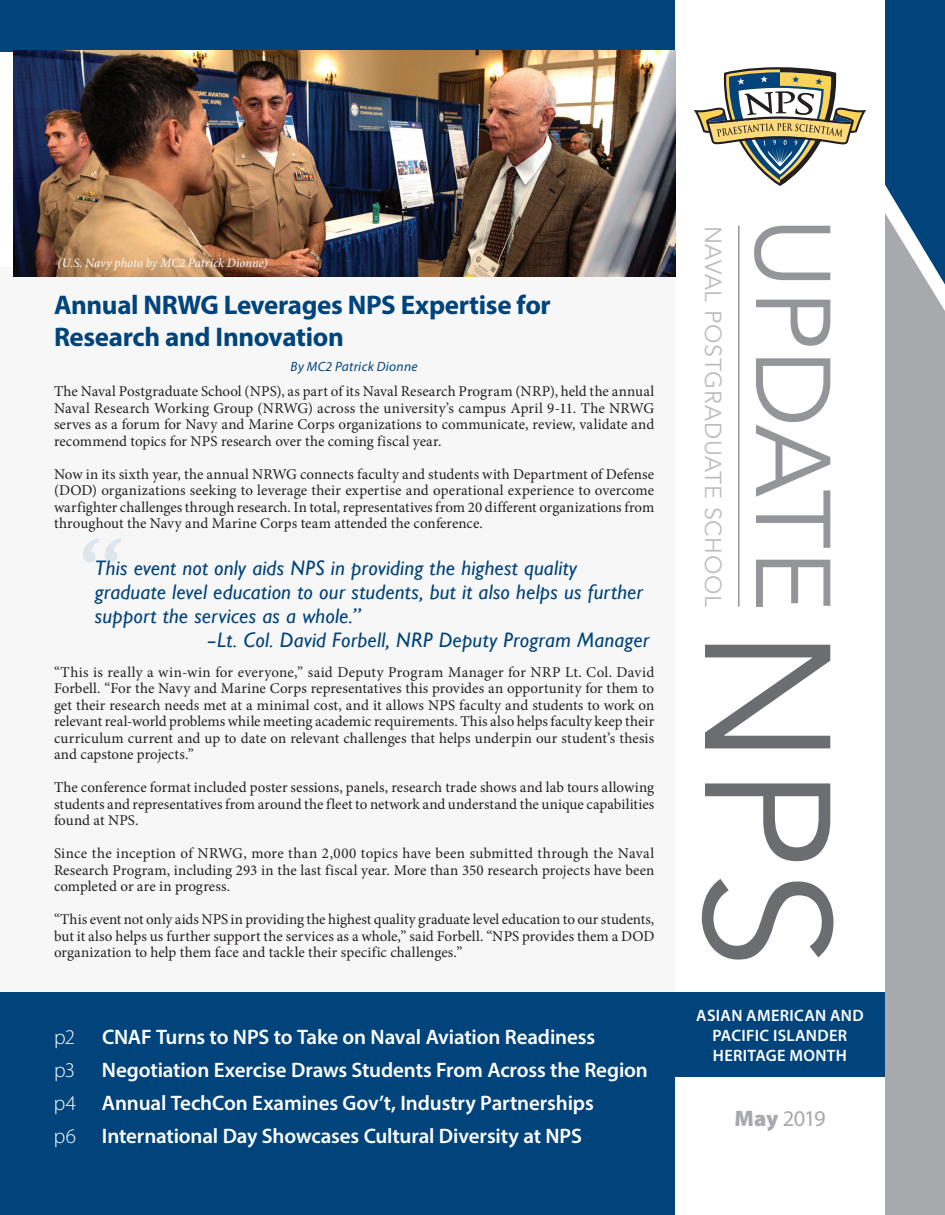
<style>
.page{position:relative;width:945px;height:1215px;background:#fff}
.page>*{position:absolute;margin:0;border:0;box-sizing:border-box;transform-origin:0 0}
.t1{font:105px "Avenir";letter-spacing:-.005em;color:#939598}
.t2{font:italic 102px "Gill Sans";color:#00447b}
.t3{font:700 27px/31.5px "Myriad Pro";letter-spacing:-.015em;color:#00447b}
.t4{font:23.25px "Avenir";letter-spacing:.03em;color:#bcbdc0}
.t5{font:22.5px "Myriad Pro";color:#a8a9ad}
.t6{font:600 21px/33px "Myriad Pro";letter-spacing:-.01em;color:#fff}
.t7{font:italic 21px "Gill Sans";letter-spacing:.01em;color:#00447b}
.t8{font:italic 21px "Gill Sans";letter-spacing:.01em;color:#00447b;scale:1.5 1}
.t9{font:300 21px "Myriad Pro";color:#fff}
.t10{font:600 16.5px/19.8px "Myriad Pro";letter-spacing:.02em;color:#fff;text-align:center}
.t11{font:15px/16.5px "Minion Pro";color:#231f20;text-align:justify}
.t12{font:italic 13.5px "Myriad Pro";letter-spacing:.02em;color:#00447b}
.t13{font:italic 12.75px "Minion Pro";color:#fff}
.s1{font-weight:300}
.s2{font-size:177px;color:#6c6d70}
.s3{font-weight:900}
</style>
<div class="page">
<div style="left:885px;top:285px;width:60px;height:930px;background:#a8a9ad"></div>
<div style="left:0;top:0;width:675px;height:51px;background:#00447b"></div>
<svg style="left:885px;top:0;width:60px;height:285px;background:#265e8b"></svg>
<div style="left:0;top:268px;width:675px;height:755px;background:#f7f7f8"></div>
<div style="left:0;top:993px;width:675px;height:222px;background:#00447b"></div>
<img style="left:14px;top:51px;width:661px;height:225px">
<div style="left:675px;top:993px;width:210px;height:84px;background:#00447b"></div>
<hr style="left:738px;top:226px;width:2px;height:381px;background:#939598">
<svg style="left:694px;top:67px;width:172px;height:119px"></svg>
<p class="t13" style="left:58px;top:256px;width:212px">(U.S. Navy photo by MC2 Patrick Dionne)</p>
<h3 class="t3" style="left:54px;top:289px;width:498px">Annual NRWG Leverages NPS Expertise for<br>Research and Innovation</h3>
<p class="t12" style="left:291px;top:358px;width:129px">By MC2 Patrick Dionne</p>
<p class="t11" style="left:54px;top:383px;width:602px">The Naval Postgraduate School (NPS), as part of its Naval Research Program (NRP), held the annual Naval Research Working Group (NRWG) across the university’s campus April 9-11. The NRWG serves as a forum for Navy and Marine Corps organizations to communicate, review, validate and recommend topics for NPS research over the coming fiscal year.</p>
<p class="t11" style="left:54px;top:466px;width:602px">Now in its sixth year, the annual NRWG connects faculty and students with Department of Defense (DOD) organizations seeking to leverage their expertise and operational experience to overcome warfighter challenges through research. In total, representatives from 20 different organizations from throughout the Navy and Marine Corps team attended the conference.</p>
<h2 class="t2" style="left:76px;top:516px;width:43px">“</h2>
<h3 class="t7" style="left:95px;top:556px;width:484px">This event not only aids NPS in providing the highest quality</h3>
<h3 class="t7" style="left:95px;top:580px;width:550px">graduate level education to our students, but it also helps us further</h3>
<h3 class="t7" style="left:95px;top:604px;width:267px">support the services as a whole.”</h3>
<h3 class="t8" style="left:208px;top:628px;width:296px">-Lt. Col. David Forbell, NRP Deputy Program Manager</h3>
<p class="t11" style="left:54px;top:664px;width:602px">“This is really a win-win for everyone,” said Deputy Program Manager for NRP Lt. Col. David Forbell. “For the Navy and Marine Corps representatives this provides an opportunity for them to get their research needs met at a minimal cost, and it allows NPS faculty and students to work on relevant real-world problems while meeting academic requirements. This also helps faculty keep their curriculum current and up to date on relevant challenges that helps underpin our student’s thesis and capstone projects.”</p>
<p class="t11" style="left:54px;top:779px;width:602px">The conference format included poster sessions, panels, research trade shows and lab tours allowing students and representatives from around the fleet to network and understand the unique capabilities found at NPS.</p>
<p class="t11" style="left:54px;top:845px;width:602px">Since the inception of NRWG, more than 2,000 topics have been submitted through the Naval Research Program, including 293 in the last fiscal year. More than 350 research projects have been completed or are in progress.</p>
<p class="t11" style="left:54px;top:911px;width:602px">“This event not only aids NPS in providing the highest quality graduate level education to our students, but it also helps us further support the services as a whole,” said Forbell. “NPS provides them a DOD organization to help them face and tackle their specific challenges.”</p>
<h3 class="t9" style="left:54px;top:1026px;width:22px">p2</h3>
<h3 class="t6" style="left:102px;top:1020px;width:495px">CNAF Turns to NPS to Take on Naval Aviation Readiness</h3>
<h3 class="t9" style="left:54px;top:1059px;width:23px">p3</h3>
<h3 class="t6" style="left:54px;top:1053px;width:595px;text-indent:48px">Negotiation Exercise Draws Students From Across the Region <span class="s1">p4</span> Annual TechCon Examines Gov’t, Industry Partnerships<br><span class="s1">p6</span> International Day Showcases Cultural Diversity at NPS</h3>
<h1 class="t1" style="left:855px;top:217px;width:753px;rotate:90deg">UPDATE<span class="s2">NPS</span></h1>
<h3 class="t4" style="left:727px;top:226px;width:383px;rotate:90deg">NAVAL POSTGRADUATE SCHOOL</h3>
<p class="t10" style="left:696px;top:1005px;width:169px">ASIAN AMERICAN AND<br>PACIFIC ISLANDER<br>HERITAGE MONTH</p>
<h3 class="t5" style="left:735px;top:1104px;width:92px"><span class="s3">May</span> 2019</h3>
</div>
